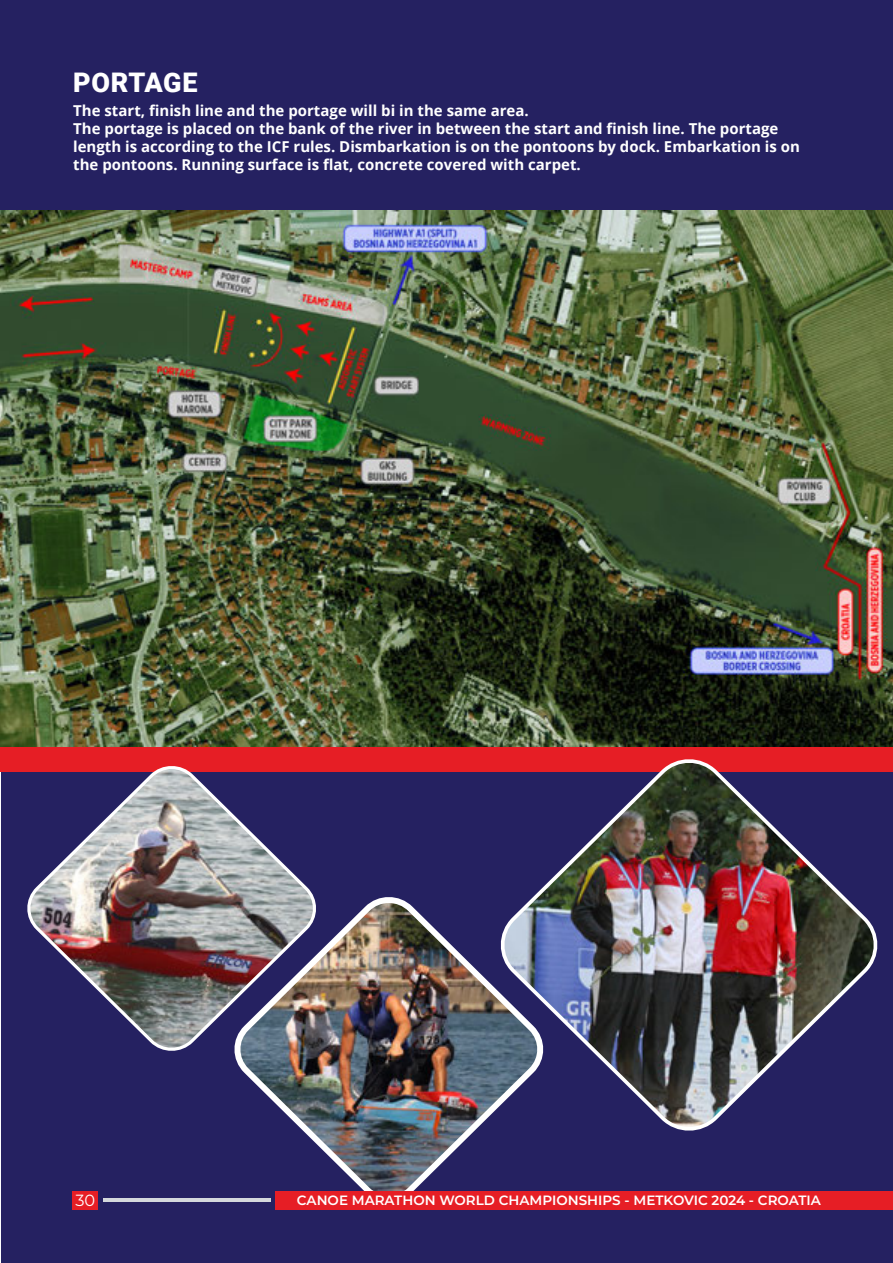
<style>
.page{position:relative;width:893px;height:1263px;background:#fff}
.page>*{position:absolute;margin:0;border:0;box-sizing:border-box;transform-origin:0 0}
.Paragraph_Style_5{font:900 27px "Roboto";letter-spacing:.02em;color:#fff}
.t1{font:16.2px "Montserrat";color:#fff}
.t2{font:700 15px/18px "Open Sans";color:#fff}
.t3{font:600 13.5px "Montserrat";color:#fff}
</style>
<div class="page">
<div style="left:1px;top:746px;width:892px;height:517px;background:#252161"></div>
<div style="left:0;top:746px;width:893px;height:26px;background:#e61e25"></div>
<div style="left:0;top:0;width:893px;height:210px;background:#252161"></div>
<img style="left:541px;top:759px;width:337px;height:372px">
<img style="left:27px;top:766px;width:282px;height:285px">
<img style="left:226px;top:889px;width:326px;height:321px">
<img style="left:0;top:210px;width:893px;height:536px">
<div style="left:276px;top:1191px;width:617px;height:18px;background:#e61e25"></div>
<hr style="left:103px;top:1198px;width:167px;height:3px;background:#d4d8dc">
<div style="left:72px;top:1191px;width:25px;height:18px;background:#e61e25"></div>
<p class="Paragraph_Style_5" style="left:73px;top:64px;width:126px">PORTAGE</p>
<p class="t2" style="left:73px;top:101px;width:457px">The start, finish line and the portage will bi in the same area.</p>
<p class="t2" style="left:73px;top:119px;width:728px">The portage is placed on the bank of the river in between the start and finish line. The portage length is according to the ICF rules. Dismbarkation is on the pontoons by dock. Embarkation is on the pontoons. Running surface is flat, concrete covered with carpet.</p>
<p class="t1" style="left:75px;top:1189px;width:21px">30</p>
<p class="t3" style="left:297px;top:1191px;width:525px">CANOE MARATHON WORLD CHAMPIONSHIPS - METKOVIC 2024 - CROATIA</p>
</div>
